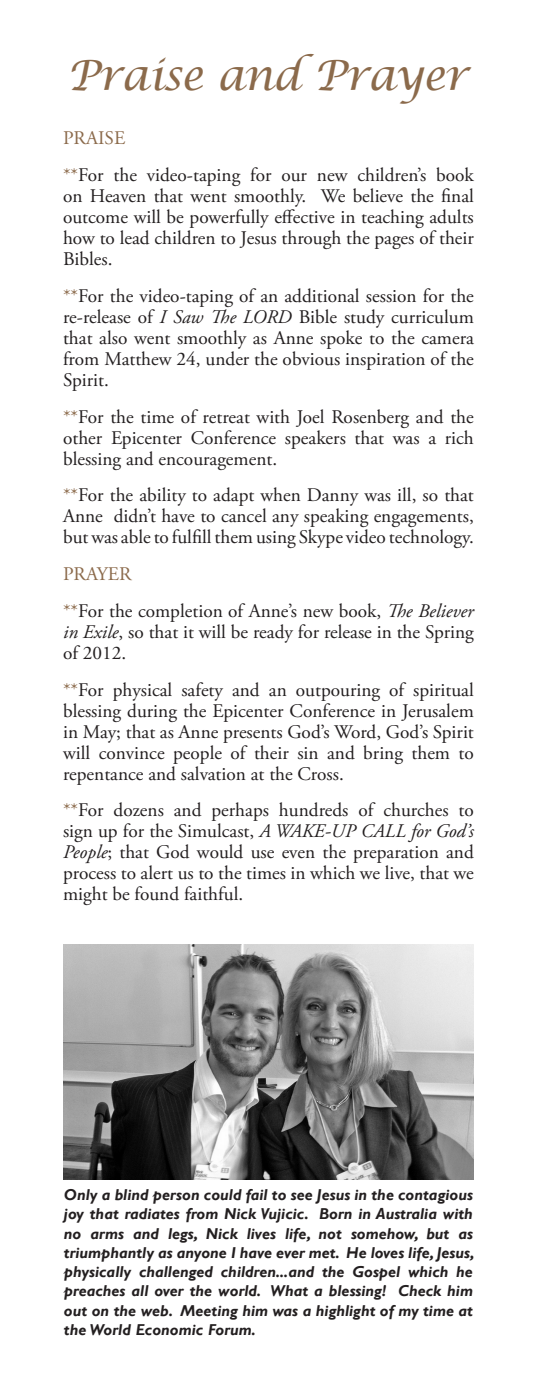
<style>
.page{position:relative;width:536px;height:1386px;background:#fff}
.page>*{position:absolute;margin:0;border:0;box-sizing:border-box;transform-origin:0 0}
.Front_Pg_body{font:italic 42px "Lucida Calligraphy";letter-spacing:-.025em;color:#8b6a4b}
.t1{font:19.25px/21px "Adobe Garamond Pro";color:#231f20;text-align:justify}
.t2{font:19.25px "Adobe Garamond Pro";color:#8b6a4b}
.t3{font:italic 700 15.75px/19.2px "Gill Sans";color:#231f20;text-align:justify}
.s1{color:#8b6a4b}
.s2{font-style:italic}
</style>
<div class="page">
<img style="left:63px;top:945px;width:410px;height:235px">
<p class="Front_Pg_body" style="left:67px;top:50px;width:402px">Praise and Prayer</p>
<p class="t2" style="left:63px;top:127px;width:64px">PRAISE</p>
<p class="t1" style="left:63px;top:165px;width:412px"><span class="s1">**</span>For the video-taping for our new children’s book on Heaven that went smoothly. We believe the final outcome will be powerfully effective in teaching adults how to lead children to Jesus through the pages of their Bibles.</p>
<p class="t1" style="left:63px;top:286px;width:412px"><span class="s1">**</span>For the video-taping of an additional session for the re-release of <span class="s2">I Saw The LORD</span> Bible study curriculum that also went smoothly as Anne spoke to the camera from Matthew 24, under the obvious inspiration of the Spirit.</p>
<p class="t1" style="left:63px;top:407px;width:412px"><span class="s1">**</span>For the time of retreat with Joel Rosenberg and the other Epicenter Conference speakers that was a rich blessing and encouragement.</p>
<p class="t1" style="left:63px;top:485px;width:412px"><span class="s1">**</span>For the ability to adapt when Danny was ill, so that Anne didn’t have to cancel any speaking engagements, but was able to fulfill them using Skype video technology.</p>
<p class="t2" style="left:63px;top:562px;width:70px">PRAYER</p>
<p class="t1" style="left:63px;top:601px;width:412px"><span class="s1">**</span>For the completion of Anne’s new book, <span class="s2">The Believer in Exile</span>, so that it will be ready for release in the Spring of 2012.</p>
<p class="t1" style="left:63px;top:680px;width:412px"><span class="s1">**</span>For physical safety and an outpouring of spiritual blessing during the Epicenter Conference in Jerusalem in May; that as Anne presents God’s Word, God’s Spirit will convince people of their sin and bring them to repentance and salvation at the Cross.</p>
<p class="t1" style="left:63px;top:800px;width:412px"><span class="s1">**</span>For dozens and perhaps hundreds of churches to sign up for the Simulcast, <span class="s2">A WAKE-UP CALL for God’s People</span>; that God would use even the preparation and process to alert us to the times in which we live, that we might be found faithful.</p>
<p class="t3" style="left:64px;top:1186px;width:412px">Only a blind person could fail to see Jesus in the contagious joy that radiates from Nick Vujicic. Born in Australia with no arms and legs, Nick lives life, not somehow, but as triumphantly as anyone I have ever met. He loves life, Jesus, physically challenged children...and the Gospel which he preaches all over the world. What a blessing! Check him out on the web. Meeting him was a highlight of my time at the World Economic Forum.</p>
</div>
